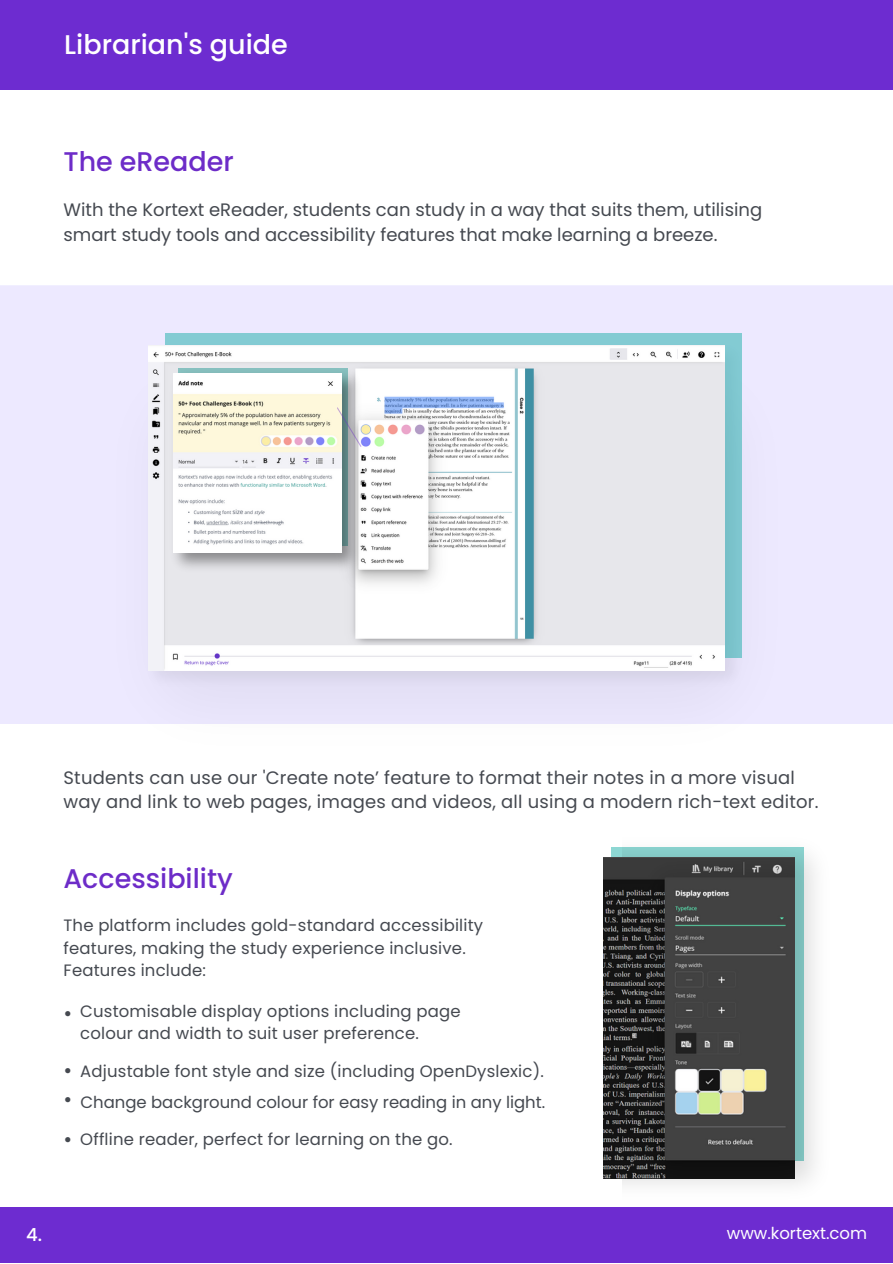
<style>
.page{position:relative;width:893px;height:1264px;background:#fff}
.page>*{position:absolute;margin:0;border:0;box-sizing:border-box;transform-origin:0 0}
.t1{font:42px "Poppins";color:#454950}
.t2{font:500 27px "Poppins";color:#6d2cc8}
.t3{font:500 27px "Poppins";color:#fff}
.t4{font:18px/24.8px "Poppins";color:#454950}
.t5{font:500 18px "Poppins";color:#fff}
.t6{font:16.5px/22.5px "Poppins";letter-spacing:.01em;color:#454950}
.t7{font:16.5px "Poppins";color:#fff}
</style>
<div class="page">
<div style="left:0;top:285px;width:892px;height:439px;background:#ede9ff"></div>
<div style="left:89px;top:333px;width:714px;height:391px;background:#ece8fe"></div>
<img style="left:140px;top:336px;width:609px;height:358px">
<div style="left:165px;top:333px;width:576px;height:325px;background:#83cbd3"></div>
<img style="left:148px;top:345px;width:576px;height:325px">
<img style="left:165px;top:365px;width:201px;height:212px">
<img style="left:174px;top:374px;width:167px;height:178px">
<svg style="left:336px;top:407px;width:25px;height:40px"></svg>
<img style="left:622px;top:847px;width:193px;height:338px">
<img style="left:603px;top:857px;width:191px;height:321px">
<div style="left:0;top:1207px;width:892px;height:55px;background:#6d2cd0"></div>
<div style="left:0;top:0;width:892px;height:89px;background:#6d2cd0"></div>
<p class="t3" style="left:64px;top:26px;width:225px">Librarian's guide</p>
<p class="t2" style="left:63px;top:143px;width:172px">The eReader</p>
<p class="t4" style="left:63px;top:197px;width:700px">With the Kortext eReader, students can study in a way that suits them, utilising smart study tools and accessibility features that make learning a breeze.</p>
<p class="t4" style="left:63px;top:765px;width:756px">Students can use our 'Create note’ feature to format their notes in a more visual way and link to web pages, images and videos, all using a modern rich-text editor.</p>
<p class="t2" style="left:63px;top:859px;width:171px">Accessibility</p>
<p class="t6" style="left:63px;top:914px;width:421px">The platform includes gold-standard accessibility features, making the study experience inclusive.<br>Features include:</p>
<p class="t1" style="left:63px;top:972px;width:10px">.</p>
<p class="t1" style="left:63px;top:1029px;width:10px">.</p>
<p class="t6" style="left:80px;top:999px;width:382px">Customisable display options including page colour and width to suit user preference.</p>
<p class="t6" style="left:80px;top:1059px;width:465px">Adjustable font style and size (including OpenDyslexic).</p>
<p class="t1" style="left:63px;top:1058px;width:10px">.</p>
<p class="t6" style="left:80px;top:1090px;width:466px">Change background colour for easy reading in any light.</p>
<p class="t1" style="left:63px;top:1097px;width:10px">.</p>
<p class="t6" style="left:80px;top:1127px;width:374px">Offline reader, perfect for learning on the go.</p>
<p class="t5" style="left:26px;top:1221px;width:17px">4.</p>
<p class="t7" style="left:726px;top:1221px;width:142px">www.kortext.com</p>
<p class="t7" style="left:678px;top:1227px;width:142px">www.kortext.com</p>
</div>
